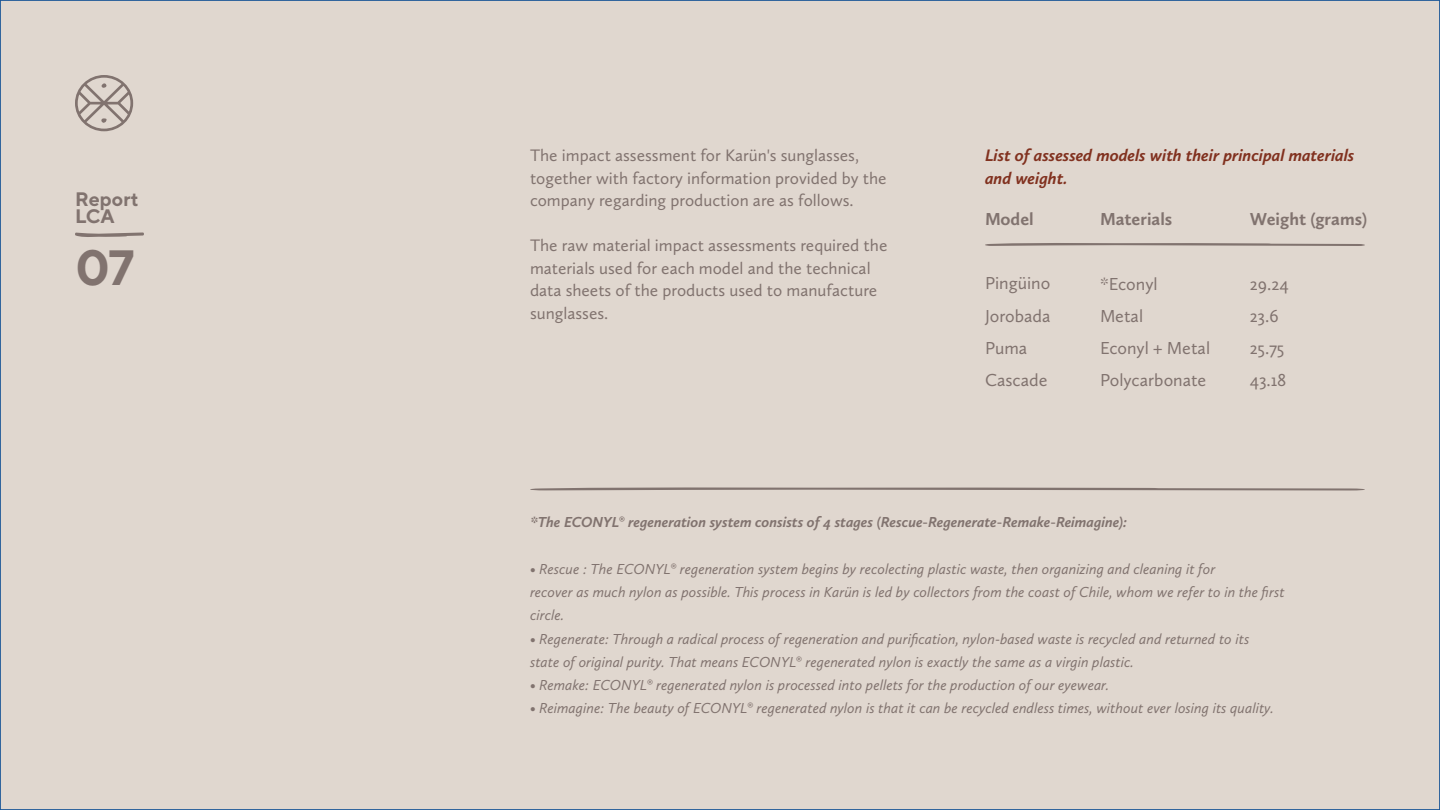
<style>
.page{position:relative;width:1440px;height:810px;background:#e0d7cf}
.page>*{position:absolute;margin:0;border:0;box-sizing:border-box;transform-origin:0 0}
.t1{font:700 49.5px "TT Norms";color:#81736f}
.t2{font:700 19.5px/17.2px "TT Norms";color:#81736f}
.t3{font:18px/32.2px "Calluna Sans";color:#81736f}
.t4{font:700 18px "Calluna Sans";color:#81736f}
.t5{font:17.25px/22.5px "Calluna Sans";color:#81736f}
.t6{font:italic 700 17.25px/22.5px "Calluna Sans";color:#81311f}
.t7{font:italic 15px/23.2px "Calluna Sans";color:#81736f}
.t8{font:italic 700 15px "Calluna Sans";color:#81736f}
</style>
<div class="page">
<svg style="left:985px;top:243px;width:380px;height:3px"></svg>
<svg style="left:75px;top:75px;width:58px;height:56px"></svg>
<svg style="left:75px;top:232px;width:69px;height:5px"></svg>
<svg style="left:530px;top:487px;width:835px;height:4px"></svg>
<h2 class="t2" style="left:75px;top:190px;width:65px">Report<br>LCA</h2>
<h1 class="t1" style="left:75px;top:236px;width:61px">07</h1>
<p class="t5" style="left:530px;top:144px;width:358px">The impact assessment for Karün's sunglasses, together with factory information provided by the company regarding production are as follows.</p>
<p class="t5" style="left:530px;top:234px;width:359px">The raw material impact assessments required the materials used for each model and the technical data sheets of the products used to manufacture sunglasses.</p>
<p class="t6" style="left:985px;top:144px;width:371px">List of assessed models with their principal materials and weight.</p>
<p class="t4" style="left:985px;top:208px;width:50px">Model</p>
<p class="t4" style="left:1100px;top:208px;width:74px">Materials</p>
<p class="t4" style="left:1250px;top:208px;width:119px">Weight (grams)</p>
<p class="t3" style="left:985px;top:267px;width:67px">Pingüino<br>Jorobada<br>Puma<br>Cascade</p>
<p class="t3" style="left:1100px;top:267px;width:112px">*Econyl<br>Metal<br>Econyl + Metal<br>Polycarbonate</p>
<p class="t3" style="left:1250px;top:267px;width:40px">29.24<br>23.6<br>25.75<br>43.18</p>
<p class="t8" style="left:530px;top:513px;width:599px">*The ECONYL® regeneration system consists of 4 stages (Rescue-Regenerate-Remake-Reimagine):</p>
<p class="t7" style="left:530px;top:557px;width:756px">• Rescue : The ECONYL® regeneration system begins by recolecting plastic waste, then organizing and cleaning it for<br>recover as much nylon as possible. This process in Karün is led by collectors from the coast of Chile, whom we refer to in the first circle.</p>
<p class="t7" style="left:530px;top:627px;width:721px">• Regenerate: Through a radical process of regeneration and purification, nylon-based waste is recycled and returned to its state of original purity. That means ECONYL® regenerated nylon is exactly the same as a virgin plastic.</p>
<p class="t7" style="left:530px;top:673px;width:581px">• Remake: ECONYL® regenerated nylon is processed into pellets for the production of our eyewear.</p>
<p class="t7" style="left:530px;top:696px;width:745px">• Reimagine: The beauty of ECONYL® regenerated nylon is that it can be recycled endless times, without ever losing its quality.</p>
</div>
